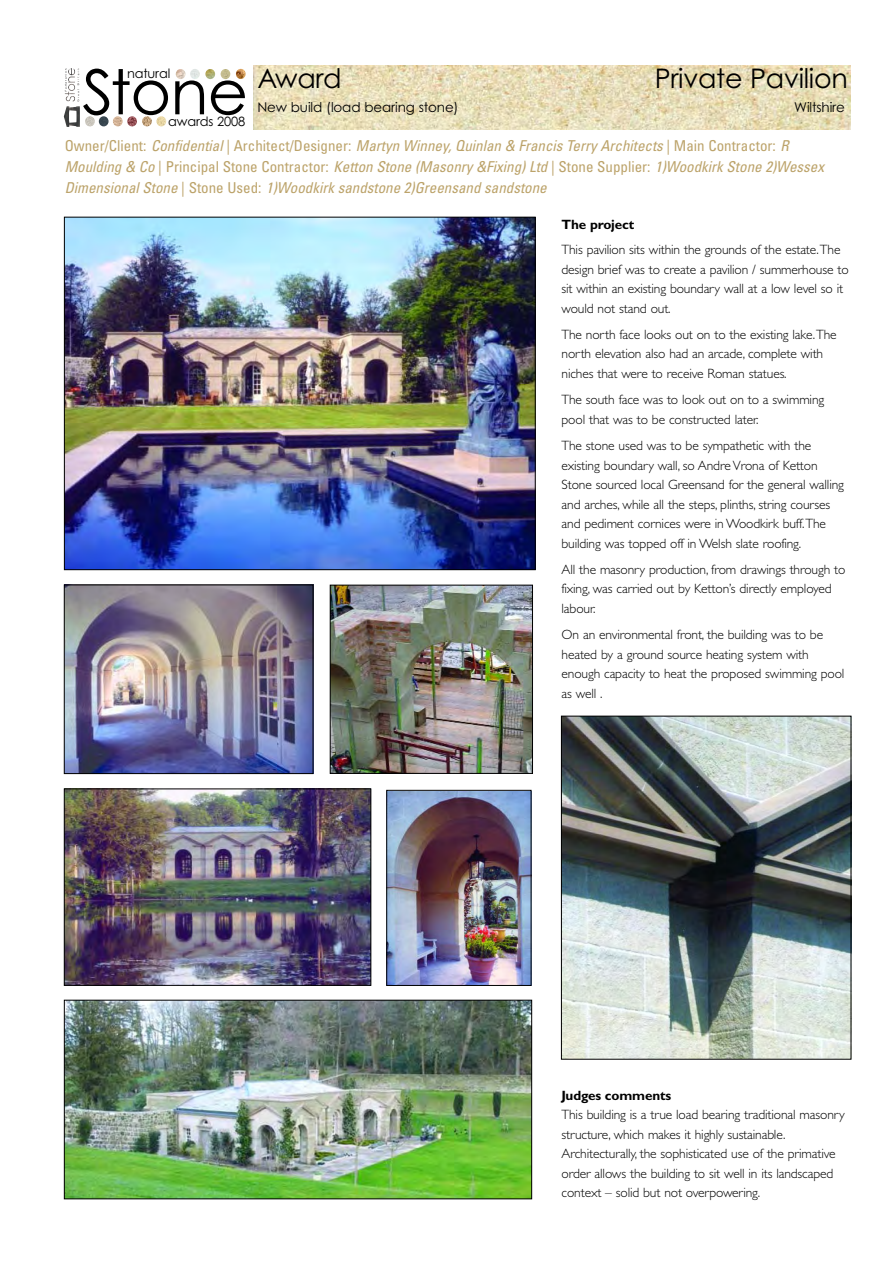
<style>
.page{position:relative;width:893px;height:1263px;background:#fff}
.page>*{position:absolute;margin:0;border:0;box-sizing:border-box;transform-origin:0 0}
.t1{font:62.1px "Century Gothic";letter-spacing:-.01em;color:#000}
.t2{font:27px "Century Gothic";letter-spacing:-.01em;color:#000}
.t3{font:italic condensed 15px/21px "Univers";color:#bca36a}
.t4{font:300 13.5px/19.5px "Gill Sans";letter-spacing:-.01em;color:#000}
.t5{font:13.5px "Century Gothic";letter-spacing:-.01em;color:#000}
.t6{font:700 13.5px "Gill Sans";letter-spacing:-.01em;color:#000}
.t7{font:12.9px "Century Gothic";letter-spacing:-.01em;color:#000}
.s1{font-style:normal}
</style>
<div class="page">
<img style="left:254px;top:65px;width:596px;height:65px">
<svg style="left:65px;top:68px;width:10px;height:7px"></svg>
<svg style="left:85px;top:116px;width:81px;height:10px"></svg>
<svg style="left:236px;top:69px;width:10px;height:10px"></svg>
<svg style="left:176px;top:69px;width:54px;height:10px"></svg>
<img style="left:66px;top:219px;width:467px;height:349px">
<img style="left:66px;top:587px;width:245px;height:185px">
<div style="left:64px;top:585px;width:249px;height:189px;border:1px solid #000"></div>
<img style="left:66px;top:1002px;width:464px;height:195px">
<div style="left:64px;top:1000px;width:468px;height:199px;border:1px solid #000"></div>
<img style="left:563px;top:718px;width:286px;height:339px">
<div style="left:561px;top:716px;width:290px;height:343px;border:1px solid #000"></div>
<img style="left:332px;top:587px;width:198px;height:185px">
<div style="left:330px;top:585px;width:202px;height:189px;border:1px solid #000"></div>
<img style="left:66px;top:791px;width:303px;height:193px">
<div style="left:64px;top:789px;width:307px;height:197px;border:1px solid #000"></div>
<img style="left:388px;top:792px;width:141px;height:192px">
<div style="left:386px;top:790px;width:145px;height:196px;border:1px solid #000"></div>
<h2 class="t2" style="left:654px;top:68px;width:195px">Private Pavilion</h2>
<p class="t5" style="left:794px;top:102px;width:52px">Wiltshire</p>
<h2 class="t2" style="left:257px;top:68px;width:86px">Award</h2>
<p class="t5" style="left:257px;top:102px;width:203px">New build (load bearing stone)</p>
<p class="t3" style="left:65px;top:136px;width:763px"><span class="s1">Owner/Client:</span> Confidential<span class="s1">| Architect/Designer:</span> Martyn Winney,Quinlan &amp; Francis Terry Architects<span class="s1">| Main Contractor:</span> R<br>Moulding &amp; Co <span class="s1">| P r i n c i p a l S t o n e C o n t r a c t o r :</span> Ketton Stone (Masonry &amp;Fixing)Ltd <span class="s1">| S t o n e S u p p l i e r :</span> 1)Woodkirk Stone 2)Wessex<br>DimensionalStone <span class="s1">| S t o n e U s e d :</span> 1)Woodkirk sandstone 2)Greensand sandstone</p>
<p class="t6" style="left:561px;top:220px;width:74px">The project</p>
<p class="t4" style="left:561px;top:241px;width:288px">This pavilion sits within the grounds of the estate.The design brief was to create a pavilion / summerhouse to sit within an existing boundary wall at a low level so it would not stand out.</p>
<p class="t4" style="left:561px;top:326px;width:276px">The north face looks out on to the existing lake.The north elevation also had an arcade, complete with niches that were to receive Roman statues.</p>
<p class="t4" style="left:561px;top:391px;width:264px">The south face was to look out on to a swimming pool that was to be constructed later.</p>
<p class="t4" style="left:561px;top:437px;width:284px">The stone used was to be sympathetic with the existing boundary wall, so Andre Vrona of Ketton Stone sourced local Greensand for the general walling and arches, while all the steps, plinths, string courses and pediment cornices were in Woodkirk buff.The building was topped off in Welsh slate roofing.</p>
<p class="t4" style="left:561px;top:561px;width:285px">All the masonry production, from drawings through to fixing, was carried out by Ketton’s directly employed labour.</p>
<p class="t4" style="left:561px;top:626px;width:284px">On an environmental front, the building was to be heated by a ground source heating system with enough capacity to heat the proposed swimming pool as well .</p>
<h1 class="t1" style="left:82px;top:69px;width:167px">Stone</h1>
<p class="t7" style="left:127px;top:69px;width:45px">natural</p>
<p class="t7" style="left:168px;top:117px;width:78px">awards 2008</p>
<p class="t6" style="left:561px;top:1090px;width:111px">Judges comments</p>
<p class="t4" style="left:561px;top:1106px;width:285px">This building is a true load bearing traditional masonry structure, which makes it highly sustainable.<br>Architecturally, the sophisticated use of the primative order allows the building to sit well in its landscaped context – solid but not overpowering.</p>
</div>
